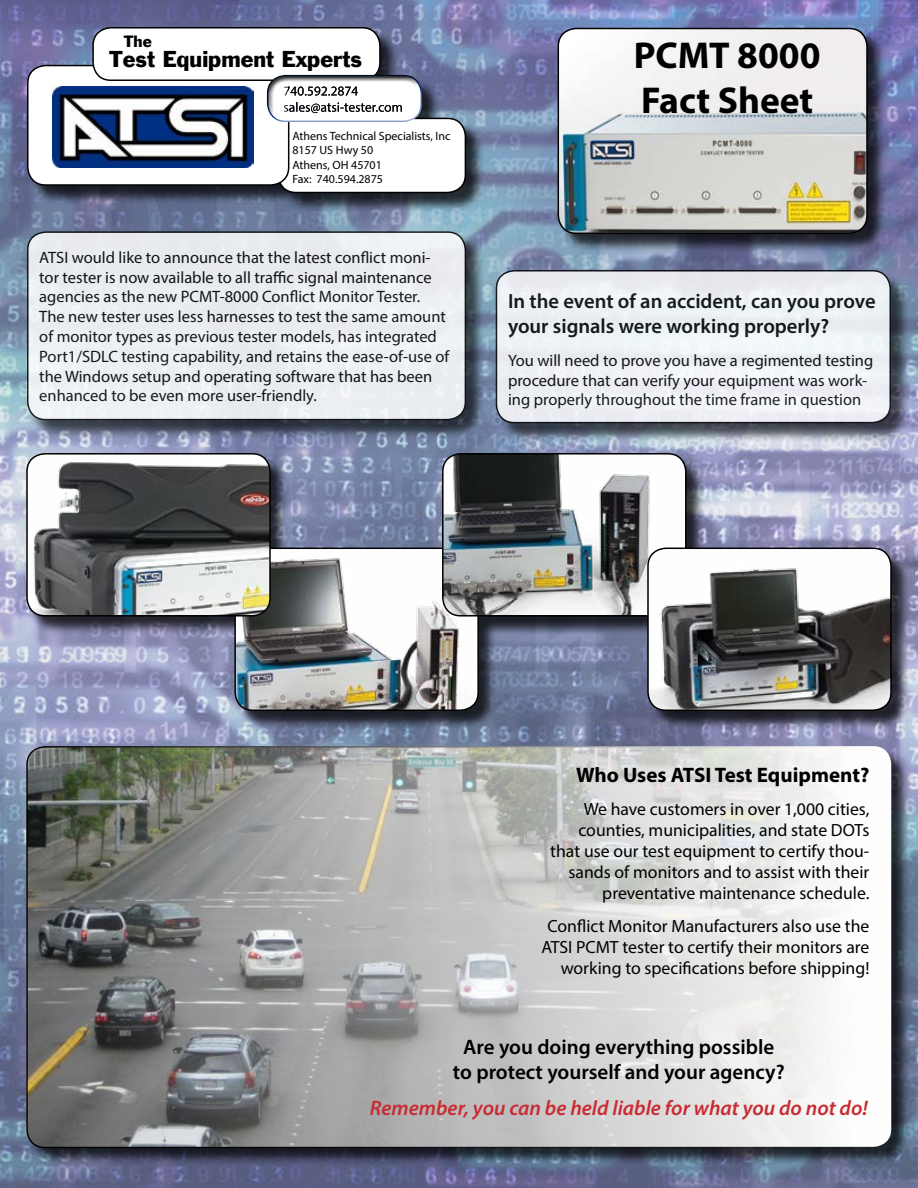
<style>
.page{position:relative;width:918px;height:1188px;background:#fff}
.page>*{position:absolute;margin:0;border:0;box-sizing:border-box;transform-origin:0 0}
.t1{font:700 37.5px/45px "Myriad Pro";color:#000}
.t2{font:600 21px/25.2px "Myriad Pro";color:#000;text-align:center}
.t3{font:italic 600 21px "Myriad Pro";color:#c92b31}
.t4{font:700 21px "Myriad Pro";color:#000}
.t5{font:21px "Franklin Gothic";color:#000}
.t6{font:600 20.55px/24.6px "Myriad Pro";color:#000}
.t7{font:17.7px/21.3px "Myriad Pro";color:#000;text-align:right}
.t8{font:16.5px/19.8px "Myriad Pro";color:#000}
.t9{font:15px "Franklin Gothic";color:#000}
.t10{font:12px/14.4px "Myriad Pro";color:#000}
</style>
<div class="page">
<img style="left:0;top:0;width:918px;height:1188px">
<div style="left:560px;top:30px;width:326px;height:223px;background:#000;opacity:.75"></div>
<img style="left:558px;top:28px;width:309px;height:205px">
<div style="left:558px;top:28px;width:310px;height:206px;border:2px solid #000;border-radius:18px"></div>
<div style="left:29px;top:455px;width:882px;height:275px;background:#000;opacity:.75"></div>
<img style="left:235px;top:551px;width:243px;height:159px">
<div style="left:234px;top:548px;width:245px;height:163px;border:2px solid #000;border-radius:18px"></div>
<img style="left:27px;top:454px;width:243px;height:162px">
<div style="left:26px;top:453px;width:245px;height:164px;border:2px solid #000;border-radius:18px"></div>
<img style="left:443px;top:454px;width:240px;height:162px">
<div style="left:442px;top:453px;width:245px;height:164px;border:2px solid #000;border-radius:18px"></div>
<img style="left:648px;top:548px;width:243px;height:162px">
<div style="left:647px;top:548px;width:245px;height:163px;border:2px solid #000;border-radius:18px"></div>
<div style="left:29px;top:749px;width:882px;height:417px;background:#000;opacity:.75"></div>
<img style="left:27px;top:747px;width:865px;height:401px">
<div style="left:26px;top:746px;width:866px;height:402px;border:2px solid #000;border-radius:18px"></div>
<div style="left:29px;top:234px;width:456px;height:205px;background:#000;opacity:.75"></div>
<div style="left:28px;top:232px;width:437px;height:188px;background:#eaedf2;border-radius:18px"></div>
<div style="left:27px;top:231px;width:439px;height:189px;border:2px solid #000;border-radius:18px"></div>
<div style="left:29px;top:29px;width:455px;height:184px;background:#000;opacity:.75"></div>
<div style="left:278px;top:118px;width:187px;height:75px;background:#fff;border-radius:18px"></div>
<div style="left:277px;top:118px;width:189px;height:75px;border:2px solid #000;border-radius:18px"></div>
<div style="left:28px;top:66px;width:261px;height:119px;background:#fff;border-radius:18px"></div>
<div style="left:27px;top:65px;width:262px;height:121px;border:2px solid #000;border-radius:18px"></div>
<img style="left:53px;top:87px;width:201px;height:81px">
<div style="left:93px;top:28px;width:287px;height:52px;background:#fff;border-radius:18px"></div>
<div style="left:92px;top:27px;width:289px;height:54px;border:2px solid #000;border-radius:18px"></div>
<div style="left:264px;top:80px;width:166px;height:44px;background:#fff;opacity:.75"></div>
<div style="left:259px;top:68px;width:166px;height:50px;background:#000;opacity:.75"></div>
<div style="left:498px;top:273px;width:412px;height:169px;background:#000;opacity:.75"></div>
<div style="left:496px;top:271px;width:394px;height:152px;background:#edf1f5;border-radius:18px"></div>
<div style="left:496px;top:270px;width:395px;height:153px;border:2px solid #000;border-radius:18px"></div>
<p class="t9" style="left:124px;top:31px;width:29px">The</p>
<p class="t5" style="left:109px;top:46px;width:255px">Test Equipment Experts</p>
<h1 class="t1" style="left:634px;top:32px;width:188px">PCMT 8000<br>Fact Sheet</h1>
<p class="t10" style="left:292px;top:128px;width:160px">Athens Technical Specialists, Inc<br>8157 US Hwy 50<br>Athens, OH 45701<br>Fax: 740.594.2875</p>
<p class="t8" style="left:39px;top:247px;width:412px">ATSI would like to announce that the latest conflict moni&shy;tor tester is now available to all traffic signal maintenance agencies as the new PCMT-8000 Conflict Monitor Tester.<br>The new tester uses less harnesses to test the same amount of monitor types as previous tester models, has integrated Port1/SDLC testing capability, and retains the ease-of-use of the Windows setup and operating software that has been enhanced to be even more user-friendly.</p>
<p class="t6" style="left:508px;top:288px;width:369px">In the event of an accident, can you prove your signals were working properly?</p>
<p class="t8" style="left:508px;top:350px;width:367px">You will need to prove you have a regimented testing procedure that can verify your equipment was work&shy;ing properly throughout the time frame in question</p>
<p class="t4" style="left:576px;top:762px;width:295px">Who Uses ATSI Test Equipment?</p>
<p class="t7" style="left:550px;top:798px;width:321px">We have customers in over 1,000 cities, counties, municipalities, and state DOTs that use our test equipment to certify thou&shy;sands of monitors and to assist with their preventative maintenance schedule.</p>
<p class="t7" style="left:541px;top:915px;width:330px">Conflict Monitor Manufacturers also use the<br>ATSI PCMT tester to certify their monitors are working to specifications before shipping!</p>
<p class="t2" style="left:453px;top:1034px;width:333px">Are you doing everything possible to protect yourself and your agency?</p>
<p class="t3" style="left:370px;top:1094px;width:499px">Remember, you can be held liable for what you do not do!</p>
</div>
